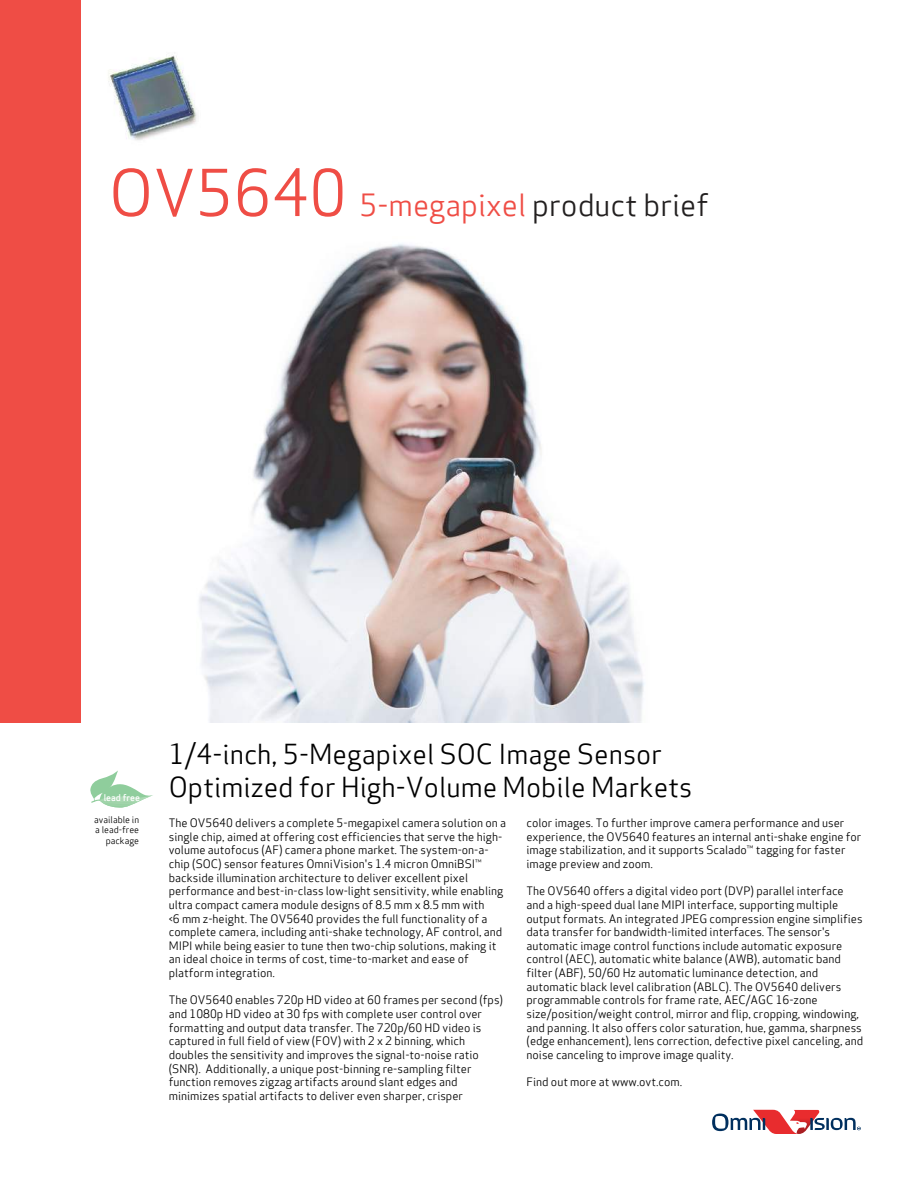
<style>
.page{position:relative;width:918px;height:1188px;background:#fff}
.page>*{position:absolute;margin:0;border:0;box-sizing:border-box;transform-origin:0 0}
.t1{font:30px "Apex Sans Book T";color:#221f1f}
.t2{font:27px/32.2px "Apex Sans Book T";color:#000}
.t3{font:11.4px/13.6px "Apex Sans Book T";color:#000}
.t4{font:9.15px "Apex Sans Medium T";color:#fff}
.t5{font:9px/10.5px "Apex Sans Book T";color:#000;text-align:right}
.s1{font-size:63px;color:#ef4d45}
.s2{color:#ef4d45}
</style>
<div class="page">
<img style="left:199px;top:244px;width:446px;height:478px">
<img style="left:108px;top:55px;width:89px;height:85px">
<div style="left:0;top:0;width:81px;height:722px;background:#ef4d45"></div>
<img style="left:799px;top:1110px;width:21px;height:24px">
<svg style="left:712px;top:1110px;width:87px;height:24px"></svg>
<svg style="left:810px;top:1118px;width:51px;height:12px"></svg>
<svg style="left:90px;top:770px;width:63px;height:38px"></svg>
<h1 class="t1" style="left:109px;top:192px;width:601px"><span class="s1">OV5640</span> <span class="s2">5-megapixel</span> product brief</h1>
<h2 class="t2" style="left:169px;top:741px;width:525px">1/4-inch, 5-Megapixel SOC Image Sensor<br>Optimized for High-Volume Mobile Markets</h2>
<p class="t4" style="left:104px;top:793px;width:38px">lead free</p>
<p class="t5" style="left:94px;top:815px;width:47px">available in a lead-free package</p>
<p class="t3" style="left:169px;top:817px;width:339px">The OV5640 delivers a complete 5-megapixel camera solution on a single chip, aimed at offering cost efficiencies that serve the high&shy;volume autofocus (AF) camera phone market. The system-on-a&shy;chip (SOC) sensor features OmniVision's 1.4 micron OmniBSIô backside illumination architecture to deliver excellent pixel performance and best-in-class low-light sensitivity, while enabling ultra compact camera module designs of 8.5 mm x 8.5 mm with<br>&lt;6 mm z-height. The OV5640 provides the full functionality of a complete camera, including anti-shake technology, AF control, and MIPI while being easier to tune then two-chip solutions, making it an ideal choice in terms of cost, time-to-market and ease of platform integration.</p>
<p class="t3" style="left:169px;top:994px;width:336px">The OV5640 enables 720p HD video at 60 frames per second (fps) and 1080p HD video at 30 fps with complete user control over formatting and output data transfer. The 720p/60 HD video is captured in full field of view (FOV) with 2 x 2 binning, which doubles the sensitivity and improves the signal-to-noise ratio (SNR). Additionally, a unique post-binning re-sampling filter function removes zigzag artifacts around slant edges and minimizes spatial artifacts to deliver even sharper, crisper</p>
<p class="t3" style="left:526px;top:817px;width:336px">color images. To further improve camera performance and user experience, the OV5640 features an internal anti-shake engine for image stabilization, and it supports Scaladoô tagging for faster image preview and zoom.</p>
<p class="t3" style="left:526px;top:885px;width:338px">The OV5640 offers a digital video port (DVP) parallel interface and a high-speed dual lane MIPI interface, supporting multiple output formats. An integrated JPEG compression engine simplifies data transfer for bandwidth-limited interfaces. The sensor's automatic image control functions include automatic exposure control (AEC), automatic white balance (AWB), automatic band filter (ABF), 50/60 Hz automatic luminance detection, and automatic black level calibration (ABLC). The OV5640 delivers programmable controls for frame rate, AEC/AGC 16-zone size/position/weight control, mirror and flip, cropping, windowing, and panning. It also offers color saturation, hue, gamma, sharpness (edge enhancement), lens correction, defective pixel canceling, and noise canceling to improve image quality.</p>
<p class="t3" style="left:526px;top:1076px;width:157px">Find out more at www.ovt.com.</p>
</div>
